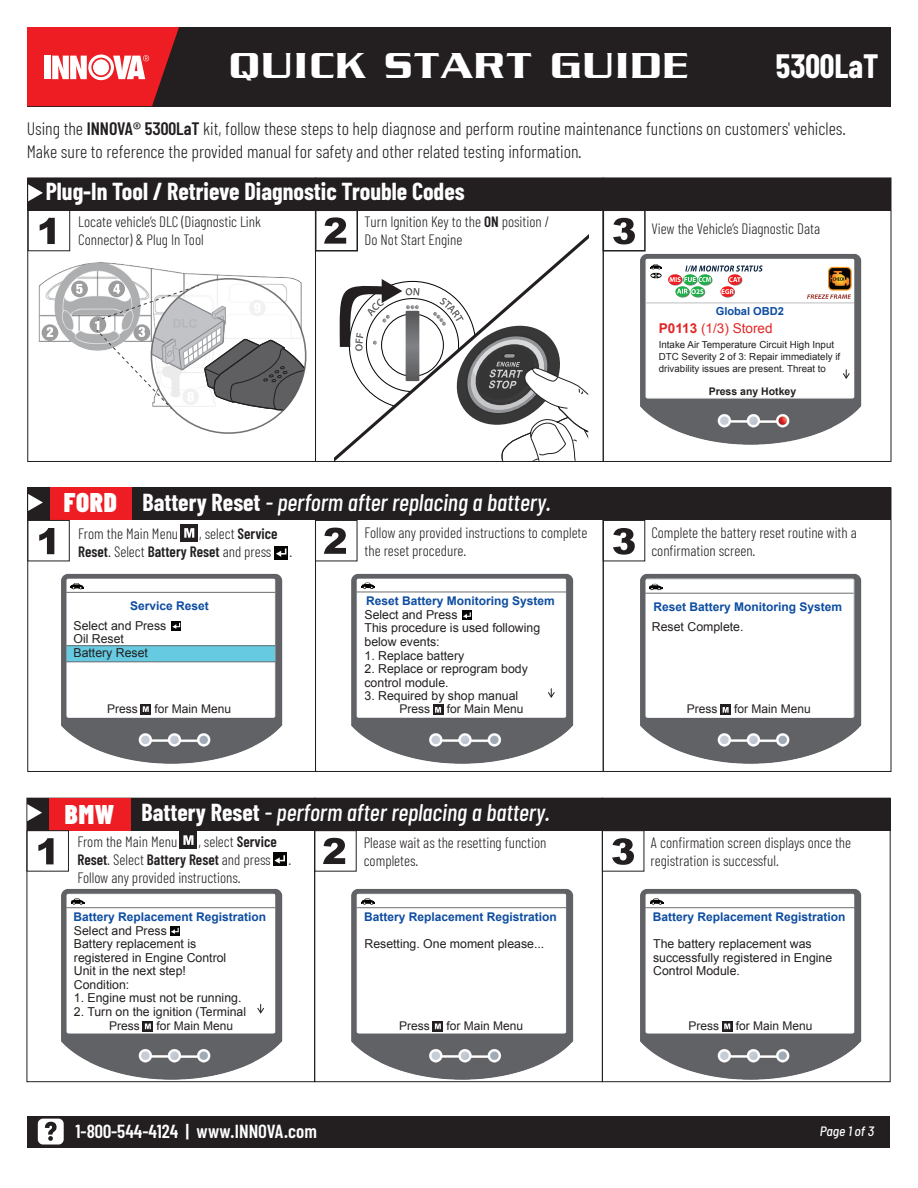
<style>
.page{position:relative;width:918px;height:1188px;background:#fff}
.page>*{position:absolute;margin:0;border:0;box-sizing:border-box;transform-origin:0 0}
.t1{font:500 39px "Serpentine";letter-spacing:.035em;color:#fff;scale:1.09 1}
.t2{font:700 33px "Barlow Condensed";color:#fff}
.t3{font:900 27px "Barlow Condensed";letter-spacing:.025em;color:#fff}
.t4{font:italic 500 24px "Barlow Condensed";color:#fff}
.t5{font:700 24px "Barlow Condensed";color:#fff}
.t6{font:600 18.9px "Barlow Condensed";color:#fff}
.t7{font:300 18px/22.5px "Barlow Condensed";color:#231f20}
.t8{font:300 15px/18px "Barlow Condensed";color:#231f20}
.t9{font:600 15px/18px "Barlow Condensed";color:#231f20}
.t10{font:13.5px "Arial";color:#e12725}
.t11{font:italic 500 semi-condensed 13.5px "Barlow";color:#fff}
.t12{font:12.3px/13.5px "Arial";color:#231f20}
.t13{font:700 12px "Arial";color:#0d4da1}
.t14{font:12px "Arial";color:#231f20}
.t15{font:700 11.1px "Arial";color:#0d4da1}
.t16{font:700 10.5px "Arial";color:#231f20}
.t17{font:9.75px/11.7px "Arial";color:#231f20}
.s1{font-weight:600}
.s2{font-weight:700}
.s3{font-weight:700;font-style:normal}
.s4{font-weight:300}
</style>
<div class="page">
<div style="left:28px;top:488px;width:863px;height:32px;background:#231f20"></div>
<div style="left:28px;top:210px;width:42px;height:41px;border:1px solid #231f20"></div>
<svg style="left:40px;top:218px;width:15px;height:26px"></svg>
<div style="left:315px;top:210px;width:43px;height:42px;border:2px solid #231f20"></div>
<svg style="left:324px;top:217px;width:22px;height:27px"></svg>
<div style="left:27px;top:27px;width:864px;height:79px;background:#231f20"></div>
<svg style="left:334px;top:235px;width:254px;height:225px"></svg>
<img style="left:38px;top:262px;width:254px;height:89px">
<svg style="left:90px;top:316px;width:16px;height:17px"></svg>
<svg style="left:71px;top:281px;width:17px;height:16px"></svg>
<svg style="left:42px;top:324px;width:16px;height:17px"></svg>
<svg style="left:47px;top:327px;width:6px;height:10px"></svg>
<svg style="left:76px;top:284px;width:7px;height:10px"></svg>
<svg style="left:95px;top:278px;width:212px;height:156px"></svg>
<div style="left:603px;top:210px;width:43px;height:42px;border:2px solid #231f20"></div>
<svg style="left:613px;top:218px;width:22px;height:26px"></svg>
<div style="left:28px;top:178px;width:863px;height:32px;background:#231f20"></div>
<div style="left:603px;top:488px;width:288px;height:284px;border:1px solid #231f20"></div>
<div style="left:315px;top:520px;width:42px;height:41px;border:1px solid #231f20"></div>
<svg style="left:324px;top:528px;width:22px;height:26px"></svg>
<div style="left:603px;top:520px;width:42px;height:41px;border:1px solid #231f20"></div>
<svg style="left:613px;top:528px;width:22px;height:27px"></svg>
<div style="left:27px;top:1116px;width:863px;height:32px;background:#231f20"></div>
<div style="left:38px;top:1119px;width:26px;height:26px;background:#fff;border-radius:5px"></div>
<svg style="left:45px;top:1122px;width:12px;height:19px"></svg>
<svg style="left:28px;top:184px;width:15px;height:17px"></svg>
<svg style="left:28px;top:494px;width:15px;height:17px"></svg>
<div style="left:181px;top:524px;width:17px;height:17px;background:#231f20"></div>
<svg style="left:184px;top:528px;width:10px;height:10px"></svg>
<div style="left:50px;top:488px;width:82px;height:32px;background:#ee1d23"></div>
<div style="left:27px;top:520px;width:43px;height:41px;border:1px solid #231f20"></div>
<svg style="left:39px;top:528px;width:15px;height:26px"></svg>
<svg style="left:27px;top:27px;width:152px;height:79px;background:#de3f43"></svg>
<div style="left:27px;top:798px;width:863px;height:32px;background:#231f20"></div>
<div style="left:602px;top:798px;width:289px;height:284px;border:1px solid #231f20"></div>
<div style="left:314px;top:830px;width:43px;height:42px;border:1px solid #231f20"></div>
<svg style="left:323px;top:838px;width:22px;height:26px"></svg>
<div style="left:602px;top:830px;width:42px;height:42px;border:1px solid #231f20"></div>
<svg style="left:612px;top:838px;width:22px;height:27px"></svg>
<svg style="left:27px;top:804px;width:15px;height:17px"></svg>
<div style="left:49px;top:798px;width:82px;height:32px;background:#ee1d23"></div>
<div style="left:27px;top:830px;width:42px;height:42px;border:1px solid #231f20"></div>
<svg style="left:38px;top:838px;width:16px;height:26px"></svg>
<div style="left:180px;top:832px;width:17px;height:17px;background:#231f20"></div>
<svg style="left:183px;top:835px;width:10px;height:10px"></svg>
<div style="left:273px;top:853px;width:13px;height:13px;background:#050504"></div>
<svg style="left:274px;top:855px;width:11px;height:9px"></svg>
<svg style="left:275px;top:546px;width:13px;height:13px"></svg>
<svg style="left:276px;top:548px;width:10px;height:9px"></svg>
<img style="left:39px;top:889px;width:257px;height:194px">
<img style="left:618px;top:889px;width:257px;height:194px">
<img style="left:330px;top:889px;width:256px;height:194px">
<img style="left:618px;top:573px;width:257px;height:199px">
<img style="left:330px;top:573px;width:256px;height:199px">
<img style="left:39px;top:573px;width:257px;height:199px">
<img style="left:618px;top:243px;width:244px;height:202px">
<div style="left:801px;top:274px;width:25px;height:16px;background:#fff"></div>
<h1 class="t1" style="left:229px;top:44px;width:423px">QUICK START GUIDE</h1>
<h2 class="t2" style="left:776px;top:46px;width:104px">5300LaT</h2>
<p class="t7" style="left:27px;top:117px;width:821px">Using the <span class="s1">INNOVA® 5300LaT</span> kit, follow these steps to help diagnose and perform routine maintenance functions on customers' vehicles.<br>Make sure to reference the provided manual for safety and other related testing information.</p>
<h3 class="t5" style="left:46px;top:176px;width:420px">Plug-In Tool / Retrieve Diagnostic Trouble Codes</h3>
<p class="t8" style="left:78px;top:212px;width:184px">Locate vehicle’s DLC (Diagnostic Link<br>Connector) &amp; Plug In Tool</p>
<p class="t8" style="left:365px;top:212px;width:186px">Turn Ignition Key to the <span class="s1">ON</span> position /<br>Do Not Start Engine</p>
<p class="t8" style="left:651px;top:219px;width:170px">View the Vehicle’s Diagnostic Data</p>
<p class="t15" style="left:716px;top:304px;width:70px">Global OBD2</p>
<p class="t10" style="left:659px;top:320px;width:115px"><span class="s2">P0113</span> (1/3) Stored</p>
<p class="t17" style="left:659px;top:339px;width:183px">Intake Air Temperature Circuit High Input<br>DTC Severity 2 of 3: Repair immediately if drivability issues are present. Threat to</p>
<p class="t16" style="left:709px;top:384px;width:89px">Press any Hotkey</p>
<h3 class="t3" style="left:64px;top:485px;width:55px">FORD</h3>
<h3 class="t4" style="left:142px;top:487px;width:410px"><span class="s3">Battery Reset</span> - perform after replacing a battery.</h3>
<p class="t9" style="left:78px;top:525px;width:215px;text-indent:121px"><span class="s4">, select</span> Service<br>Reset<span class="s4">. Select</span> Battery Reset <span class="s4">and press .</span></p>
<p class="t8" style="left:78px;top:525px;width:101px">From the Main Menu</p>
<p class="t8" style="left:365px;top:523px;width:224px">Follow any provided instructions to complete the reset procedure.</p>
<p class="t8" style="left:651px;top:523px;width:207px">Complete the battery reset routine with a confirmation screen.</p>
<p class="t13" style="left:366px;top:593px;width:190px">Reset Battery Monitoring System</p>
<p class="t13" style="left:130px;top:598px;width:80px">Service Reset</p>
<p class="t13" style="left:654px;top:599px;width:190px">Reset Battery Monitoring System</p>
<p class="t12" style="left:365px;top:608px;width:177px">Select and Press<br>This procedure is used following below events:</p>
<p class="t12" style="left:365px;top:649px;width:101px">1. Replace battery</p>
<p class="t12" style="left:365px;top:662px;width:165px">2. Replace or reprogram body control module.</p>
<p class="t12" style="left:365px;top:689px;width:155px">3. Required by shop manual</p>
<p class="t12" style="left:73px;top:619px;width:94px">Select and Press<br>Oil Reset<br>Battery Reset</p>
<p class="t12" style="left:652px;top:620px;width:93px">Reset Complete.</p>
<p class="t14" style="left:107px;top:701px;width:32px">Press</p>
<p class="t14" style="left:154px;top:701px;width:78px">for Main Menu</p>
<p class="t14" style="left:399px;top:701px;width:32px">Press</p>
<p class="t14" style="left:447px;top:701px;width:78px">for Main Menu</p>
<p class="t14" style="left:687px;top:701px;width:32px">Press</p>
<p class="t14" style="left:734px;top:701px;width:78px">for Main Menu</p>
<h3 class="t4" style="left:142px;top:797px;width:410px"><span class="s3">Battery Reset</span> - perform after replacing a battery.</h3>
<p class="t8" style="left:364px;top:833px;width:184px">Please wait as the resetting function completes.</p>
<p class="t8" style="left:651px;top:833px;width:202px">A confirmation screen displays once the registration is successful.</p>
<h3 class="t3" style="left:65px;top:797px;width:51px">BMW</h3>
<p class="t8" style="left:77px;top:832px;width:101px">From the Main Menu</p>
<p class="t8" style="left:77px;top:832px;width:215px;text-indent:121px">, select <span class="s1">Service<br>Reset</span>. Select <span class="s1">Battery Reset</span> and press .<br>Follow any provided instructions.</p>
<p class="t13" style="left:74px;top:909px;width:194px">Battery Replacement Registration</p>
<p class="t12" style="left:74px;top:924px;width:154px">Select and Press<br>Battery replacement is registered in Engine Control<br>Unit in the next step!<br>Condition:</p>
<p class="t12" style="left:74px;top:992px;width:169px">1. Engine must not be running.</p>
<p class="t12" style="left:74px;top:1005px;width:174px">2. Turn on the ignition (Terminal</p>
<p class="t13" style="left:364px;top:909px;width:194px">Battery Replacement Registration</p>
<p class="t12" style="left:365px;top:937px;width:181px">Resetting. One moment please...</p>
<p class="t13" style="left:653px;top:909px;width:194px">Battery Replacement Registration</p>
<p class="t12" style="left:653px;top:937px;width:181px">The battery replacement was successfully registered in Engine<br>Control Module.</p>
<p class="t14" style="left:109px;top:1018px;width:32px">Press</p>
<p class="t14" style="left:157px;top:1018px;width:78px">for Main Menu</p>
<p class="t14" style="left:399px;top:1018px;width:32px">Press</p>
<p class="t14" style="left:447px;top:1018px;width:78px">for Main Menu</p>
<p class="t14" style="left:689px;top:1018px;width:32px">Press</p>
<p class="t14" style="left:736px;top:1018px;width:78px">for Main Menu</p>
<p class="t6" style="left:76px;top:1119px;width:243px">1-800-544-4124 | www.INNOVA.com</p>
<p class="t11" style="left:820px;top:1123px;width:56px">Page 1 of 3</p>
</div>
